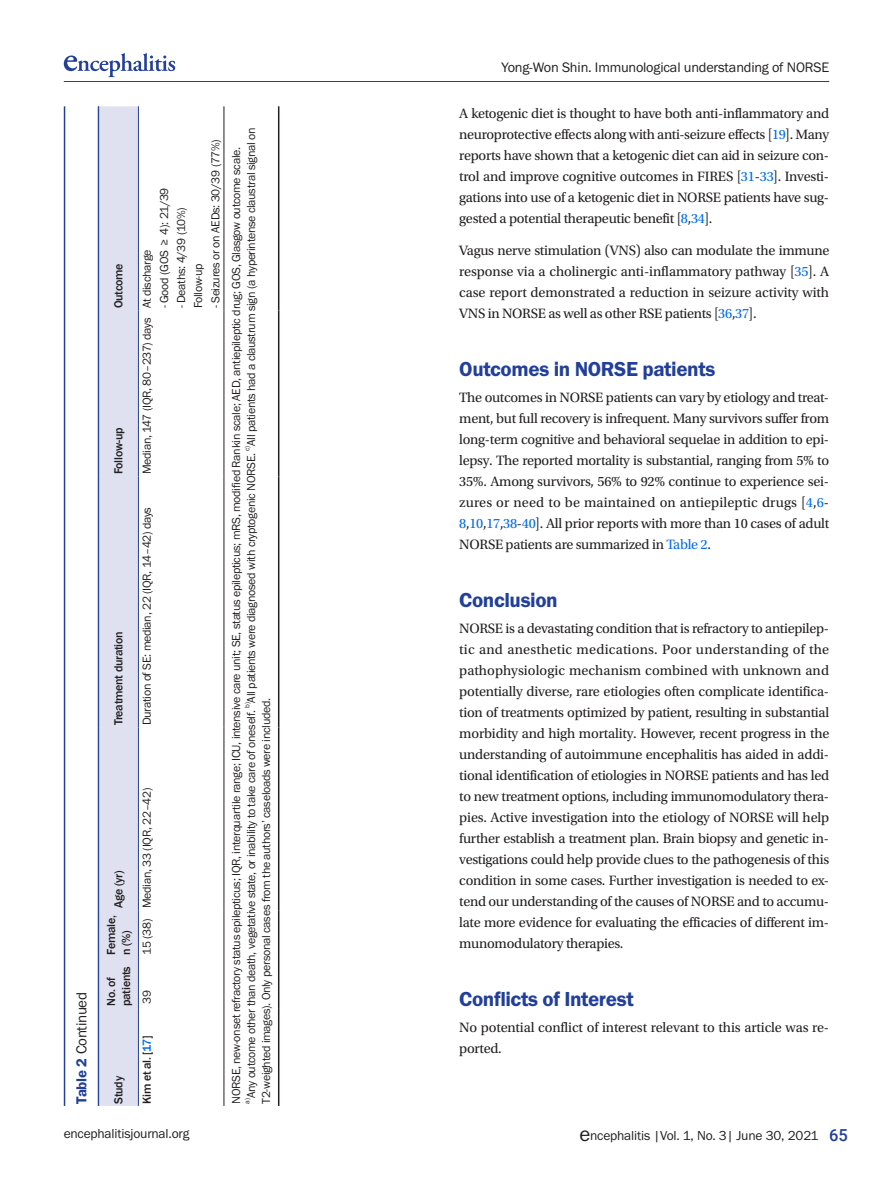
<style>
.page{position:relative;width:893px;height:1191px;background:#fff}
.page>*{position:absolute;margin:0;border:0;box-sizing:border-box;transform-origin:0 0}
.body-title{font:600 21px "Franklin Gothic FS";letter-spacing:-.02em;color:#223f99}
.table-caption{font:15px "Franklin Gothic FS";letter-spacing:-.02em;color:#231f20}
.body{font:14.25px/21px "Utopia Std";letter-spacing:-.02em;color:#231f20;text-align:justify}
.t1{font:14.25px "Franklin Gothic FS";letter-spacing:-.01em;color:#231f20}
.t2{font:13.5px "Franklin Gothic FS";letter-spacing:-.01em;color:#231f20}
.tbody_들여쓰기{font:12px "Franklin Gothic FS";letter-spacing:-.025em;color:#231f20}
.tbody_Bold{font:500 12px/15px "Franklin Gothic";letter-spacing:-.025em;color:#231f20}
.tbody_들여쓰기-2{font:7.05px "Franklin Gothic FS";color:#231f20}
.s1{font-weight:600;color:#223f99}
.s2{color:#006de9}
.s3{font-size:21px}
.s4{font-family:"Roboto";font-weight:500;font-size:16.5px;color:#223f99}
</style>
<div class="page">
<svg style="left:99px;top:106px;width:39px;height:1000px;background:#dddeee"></svg>
<hr style="left:138px;top:1008px;width:1px;height:98px;background:#223f99">
<hr style="left:138px;top:957px;width:1px;height:51px;background:#223f99">
<hr style="left:138px;top:910px;width:1px;height:47px;background:#223f99">
<hr style="left:138px;top:727px;width:1px;height:183px;background:#223f99">
<hr style="left:138px;top:476px;width:1px;height:251px;background:#223f99">
<hr style="left:138px;top:310px;width:1px;height:166px;background:#223f99">
<hr style="left:138px;top:106px;width:1px;height:204px;background:#223f99">
<hr style="left:224px;top:1008px;width:1px;height:98px;background:#231f20">
<hr style="left:224px;top:957px;width:1px;height:51px;background:#231f20">
<hr style="left:224px;top:910px;width:1px;height:47px;background:#231f20">
<hr style="left:224px;top:727px;width:1px;height:183px;background:#231f20">
<hr style="left:224px;top:476px;width:1px;height:251px;background:#231f20">
<hr style="left:224px;top:310px;width:1px;height:166px;background:#231f20">
<hr style="left:224px;top:106px;width:1px;height:204px;background:#231f20">
<hr style="left:278px;top:1008px;width:1px;height:98px;background:#231f20">
<hr style="left:278px;top:957px;width:1px;height:51px;background:#231f20">
<hr style="left:278px;top:910px;width:1px;height:47px;background:#231f20">
<hr style="left:278px;top:727px;width:1px;height:183px;background:#231f20">
<hr style="left:278px;top:476px;width:1px;height:251px;background:#231f20">
<hr style="left:278px;top:310px;width:1px;height:166px;background:#231f20">
<hr style="left:278px;top:106px;width:1px;height:204px;background:#231f20">
<hr style="left:98px;top:106px;width:1px;height:1000px;background:#223f99">
<hr style="left:64px;top:106px;width:1px;height:1000px;background:#223f99">
<hr style="left:64px;top:81px;width:765px;height:1px;background:#223f99">
<svg style="left:64px;top:53px;width:111px;height:24px"></svg>
<p class="table-caption" style="left:73px;top:1103px;width:113px;rotate:-90deg"><span class="s1">Table 2</span> Continued</p>
<p class="tbody_Bold" style="left:111px;top:308px;width:46px;rotate:-90deg">Outcome</p>
<p class="tbody_Bold" style="left:111px;top:474px;width:48px;rotate:-90deg">Follow-up</p>
<p class="tbody_Bold" style="left:111px;top:725px;width:95px;rotate:-90deg">Treatment duration</p>
<p class="tbody_Bold" style="left:111px;top:908px;width:39px;rotate:-90deg">Age (yr)</p>
<p class="tbody_Bold" style="left:104px;top:955px;width:41px;rotate:-90deg">Female, n (%)</p>
<p class="tbody_Bold" style="left:104px;top:1006px;width:41px;rotate:-90deg">No. of patients</p>
<p class="tbody_Bold" style="left:111px;top:1103px;width:29px;rotate:-90deg">Study</p>
<p class="tbody_들여쓰기" style="left:245px;top:446px;width:320px;rotate:-90deg">All patients had a claustrum sign (a hyperintense claustral signal on</p>
<p class="tbody_들여쓰기" style="left:209px;top:308px;width:171px;rotate:-90deg">- Seizures or on AEDs: 30/39 (77%)</p>
<p class="tbody_들여쓰기" style="left:230px;top:1103px;width:958px;rotate:-90deg">NORSE, new-onset refractory status epilepticus; IQR, interquartile range; ICU, intensive care unit; SE, status epilepticus; mRS, modified Rankin scale; AED, antiepileptic drug; GOS, Glasgow outcome scale.</p>
<p class="tbody_들여쓰기" style="left:157px;top:308px;width:122px;rotate:-90deg">- Good (GOS ≥ 4): 21/39</p>
<p class="tbody_들여쓰기" style="left:175px;top:308px;width:103px;rotate:-90deg">- Deaths: 4/39 (10%)</p>
<p class="tbody_들여쓰기" style="left:140px;top:308px;width:60px;rotate:-90deg">At discharge</p>
<p class="tbody_들여쓰기" style="left:192px;top:308px;width:46px;rotate:-90deg">Follow-up</p>
<p class="tbody_들여쓰기" style="left:140px;top:474px;width:158px;rotate:-90deg">Median, 147 (IQR, 80–237) days</p>
<p class="tbody_들여쓰기-2" style="left:243px;top:451px;width:7px;rotate:-90deg">c)</p>
<p class="tbody_들여쓰기" style="left:245px;top:702px;width:251px;rotate:-90deg">All patients were diagnosed with cryptogenic NORSE.</p>
<p class="tbody_들여쓰기" style="left:140px;top:725px;width:220px;rotate:-90deg">Duration of SE: median, 22 (IQR, 14–42) days</p>
<p class="tbody_들여쓰기" style="left:260px;top:1103px;width:407px;rotate:-90deg">T2-weighted images). Only personal cases from the authors’ caseloads were included.</p>
<p class="tbody_들여쓰기-2" style="left:243px;top:708px;width:7px;rotate:-90deg">b)</p>
<p class="tbody_들여쓰기" style="left:245px;top:1098px;width:389px;rotate:-90deg">Any outcome other than death, vegetative state, or inability to take care of oneself.</p>
<p class="tbody_들여쓰기" style="left:140px;top:908px;width:122px;rotate:-90deg">Median, 33 (IQR, 22–42)</p>
<p class="tbody_들여쓰기" style="left:140px;top:955px;width:38px;rotate:-90deg">15 (38)</p>
<p class="tbody_들여쓰기" style="left:140px;top:1003px;width:15px;rotate:-90deg">39</p>
<p class="tbody_Bold" style="left:140px;top:1103px;width:70px;rotate:-90deg">Kim et al. [<span class="s2">17</span>]</p>
<p class="tbody_들여쓰기-2" style="left:243px;top:1103px;width:7px;rotate:-90deg">a)</p>
<p class="t1" style="left:501px;top:60px;width:329px">Yong-Won Shin. Immunological understanding of NORSE</p>
<p class="body" style="left:459px;top:103px;width:371px">A ketogenic diet is thought to have both anti-inflammatory and neuroprotective effects along with anti-seizure effects [<span class="s2">19</span>]. Many reports have shown that a ketogenic diet can aid in seizure con&shy;trol and improve cognitive outcomes in FIRES [<span class="s2">31</span>-<span class="s2">33</span>]. Investi&shy;gations into use of a ketogenic diet in NORSE patients have sug&shy;gested a potential therapeutic benefit [<span class="s2">8</span>,<span class="s2">34</span>].</p>
<p class="body" style="left:459px;top:240px;width:372px">Vagus nerve stimulation (VNS) also can modulate the immune response via a cholinergic anti-inflammatory pathway [<span class="s2">35</span>]. A case report demonstrated a reduction in seizure activity with VNS in NORSE as well as other RSE patients [<span class="s2">36</span>,<span class="s2">37</span>].</p>
<p class="body-title" style="left:459px;top:357px;width:257px">Outcomes in NORSE patients</p>
<p class="body" style="left:459px;top:387px;width:371px">The outcomes in NORSE patients can vary by etiology and treat&shy;ment, but full recovery is infrequent. Many survivors suffer from long-term cognitive and behavioral sequelae in addition to epi&shy;lepsy. The reported mortality is substantial, ranging from 5% to 35%. Among survivors, 56% to 92% continue to experience sei&shy;zures or need to be maintained on antiepileptic drugs [<span class="s2">4</span>,<span class="s2">6</span>- <span class="s2">8</span>,<span class="s2">10</span>,<span class="s2">17</span>,<span class="s2">38</span>-<span class="s2">40</span>]. All prior reports with more than 10 cases of adult NORSE patients are summarized in <span class="s2">Table 2</span>.</p>
<p class="body-title" style="left:459px;top:588px;width:100px">Conclusion</p>
<p class="body" style="left:459px;top:618px;width:372px">NORSE is a devastating condition that is refractory to antiepilep&shy;tic and anesthetic medications. Poor understanding of the pathophysiologic mechanism combined with unknown and potentially diverse, rare etiologies often complicate identifica&shy;tion of treatments optimized by patient, resulting in substantial morbidity and high mortality. However, recent progress in the understanding of autoimmune encephalitis has aided in addi&shy;tional identification of etiologies in NORSE patients and has led to new treatment options, including immunomodulatory thera&shy;pies. Active investigation into the etiology of NORSE will help further establish a treatment plan. Brain biopsy and genetic in&shy;vestigations could help provide clues to the pathogenesis of this condition in some cases. Further investigation is needed to ex&shy;tend our understanding of the causes of NORSE and to accumu&shy;late more evidence for evaluating the efficacies of different im&shy;munomodulatory therapies.</p>
<p class="body-title" style="left:459px;top:987px;width:176px">Conflicts of Interest</p>
<p class="body" style="left:459px;top:1017px;width:371px">No potential conflict of interest relevant to this article was re&shy;ported.</p>
<p class="t2" style="left:64px;top:1126px;width:127px">encephalitisjournal.org</p>
<p class="t2" style="left:579px;top:1128px;width:270px"><span class="s3">e</span>ncephalitis |Vol. 1, No. 3| June 30, 2021 <span class="s4">65</span></p>
</div>
